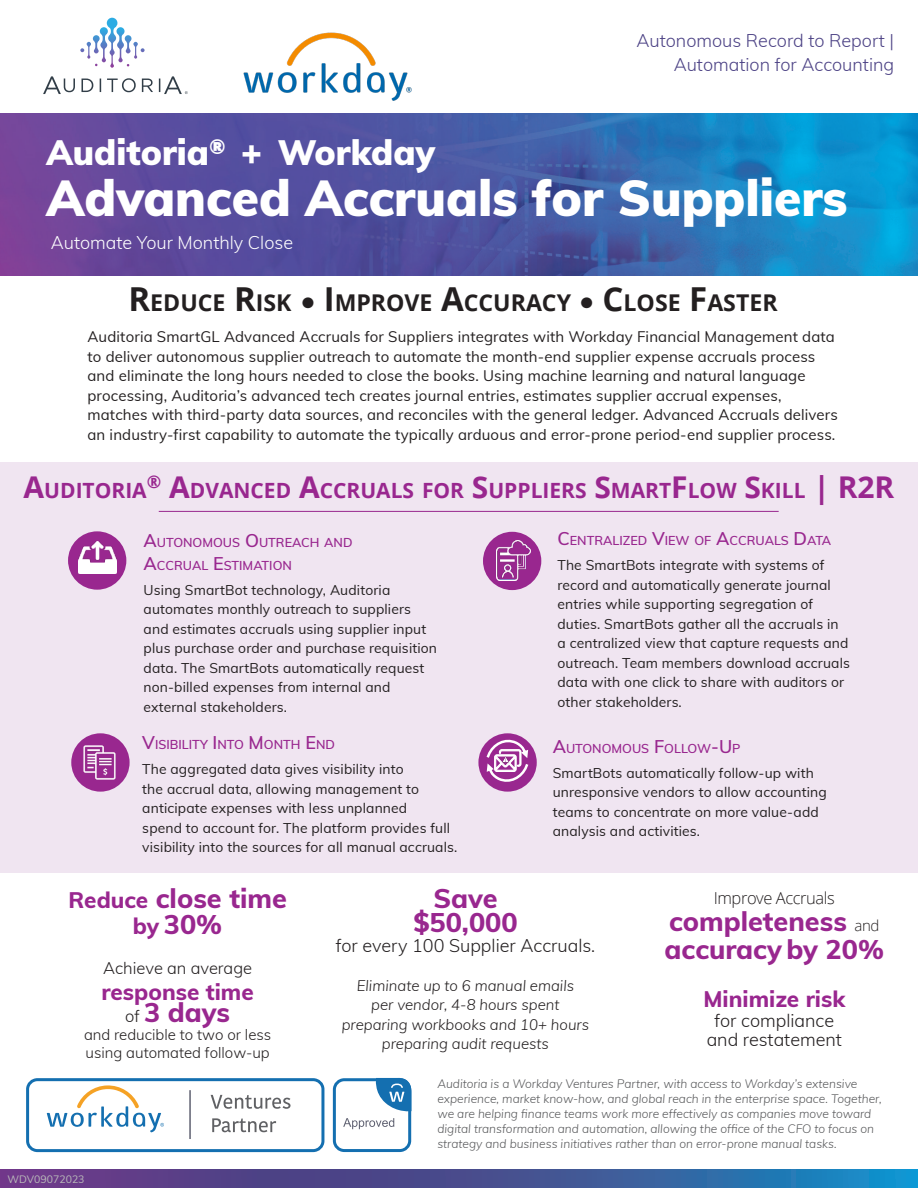
<style>
.page{position:relative;width:918px;height:1188px;background:#fff}
.page>*{position:absolute;margin:0;border:0;box-sizing:border-box;transform-origin:0 0}
.MainHead{font:900 49.5px "Muli";color:#fff}
.MainHead-2{font:900 34.5px "Muli";color:#fff}
.t1{font:800 27px/28.5px "Muli";color:#99278f}
.Heading_Level2{font:700 23.1px "Open Sans";color:#231f20}
.t2{font:800 22.5px "Muli";color:#99278f}
.Heading_Level2-2{font:700 21px "Open Sans";color:#99278f}
.t3{font:300 18px "Muli";color:#231f20}
.t4{font:300 18px "Muli";color:#4c4285}
.t5{font:300 18px "Muli";color:#fff}
.t6{font:300 16.5px "Muli";color:#231f20}
.t7{font:300 16.5px "Open Sans";letter-spacing:-.025em;color:#231f20}
.Opening_Para{font:15px/19.5px "Muli";letter-spacing:.01em;color:#231f20}
.t8{font:italic 300 15px/19.5px "Muli";color:#231f20;text-align:center}
.t9{font:300 15px/18px "Muli";color:#231f20}
.Feature_List_Para{font:13.8px/19.5px "Muli";letter-spacing:.01em;color:#231f20}
.Heading_Level2-3{font:600 12.6px/22.5px "Muli";color:#99278f}
.Paragraph_Style_1{font:italic 300 12px/15px "Muli";color:#57585a}
.t10{font:10.5px "Muli";color:#babbba}
.s1{font-size:36px}
.s2{font-size:33px}
.s3{font-family:"Muli";font-weight:300;font-size:30px}
.s4{font-size:30px}
.s5{font-size:18px}
.s6{font-size:22.5px}
.s7{font-weight:300;font-size:16.5px;color:#231f20}
.s8{font-family:"Open Sans";font-weight:300;font-size:15px;color:#231f20}
</style>
<div class="page">
<svg style="left:0;top:1170px;width:918px;height:18px;background:#435698"></svg>
<div style="left:0;top:462px;width:918px;height:411px;background:#f0e5f1"></div>
<hr style="left:159px;top:511px;width:620px;height:1px;background:#99278f">
<img style="left:0;top:114px;width:918px;height:161px">
<svg style="left:80px;top:18px;width:65px;height:50px"></svg>
<svg style="left:43px;top:76px;width:145px;height:18px"></svg>
<div style="left:26px;top:1078px;width:298px;height:74px;border:3px solid #146fb0;border-radius:10px"></div>
<div style="left:333px;top:1078px;width:78px;height:74px;border:3px solid #146fb0;border-radius:10px"></div>
<svg style="left:47px;top:1085px;width:117px;height:48px"></svg>
<svg style="left:343px;top:1078px;width:68px;height:51px"></svg>
<hr style="left:189px;top:1090px;width:2px;height:49px;background:#5f6171">
<svg style="left:211px;top:1095px;width:80px;height:14px"></svg>
<svg style="left:212px;top:1118px;width:64px;height:14px"></svg>
<img style="left:243px;top:32px;width:169px;height:69px">
<div style="left:68px;top:531px;width:58px;height:59px;background:#99278f;border-radius:50%"></div>
<img style="left:78px;top:541px;width:38px;height:33px">
<div style="left:478px;top:733px;width:59px;height:59px;background:#99278f;border-radius:50%"></div>
<svg style="left:487px;top:740px;width:41px;height:42px"></svg>
<div style="left:71px;top:733px;width:59px;height:59px;background:#99278f;border-radius:50%"></div>
<img style="left:83px;top:745px;width:33px;height:35px">
<div style="left:483px;top:532px;width:58px;height:58px;background:#99278f;border-radius:50%"></div>
<img style="left:497px;top:540px;width:34px;height:41px">
<p class="t4" style="left:636px;top:27px;width:259px">Autonomous Record to Report |</p>
<p class="t4" style="left:674px;top:51px;width:222px">Automation for Accounting</p>
<p class="MainHead-2" style="left:46px;top:127px;width:390px">Auditoria<sup>®</sup> <span class="s1">+</span> Workday</p>
<p class="MainHead" style="left:46px;top:162px;width:803px">Advanced Accruals for Suppliers</p>
<p class="t5" style="left:51px;top:230px;width:244px">Automate Your Monthly Close</p>
<p class="Heading_Level2" style="left:129px;top:286px;width:651px"><span class="s2">R</span>EDUCE <span class="s2">R</span>ISK <span class="s3">•</span> <span class="s2">I</span> MPROVE <span class="s2">A</span>CCURACY <span class="s3">•</span> <span class="s2">C</span>LOSE <span class="s2">F</span>ASTER</p>
<p class="Opening_Para" style="left:87px;top:326px;width:752px">Auditoria SmartGL Advanced Accruals for Suppliers integrates with Workday Financial Management data to deliver autonomous supplier outreach to automate the month-end supplier expense accruals process and eliminate the long hours needed to close the books. Using machine learning and natural language processing, Auditoria’s advanced tech creates journal entries, estimates supplier accrual expenses, matches with third-party data sources, and reconciles with the general ledger. Advanced Accruals delivers an industry-first capability to automate the typically arduous and error-prone period-end supplier process.</p>
<p class="Heading_Level2-2" style="left:24px;top:475px;width:870px"><span class="s4">A</span>UDITORIA<sup>®</sup> <span class="s4">A</span>DVANCED <span class="s4">A</span>CCRUALS FOR <span class="s4">S</span>UPPLIERS <span class="s4">S</span>MART<span class="s4">F</span> LOW <span class="s4">S</span>KILL <span class="s4">| R2R</span></p>
<p class="Heading_Level2-3" style="left:144px;top:531px;width:210px"><span class="s5">A</span>UTONOMOUS <span class="s5">O</span> UTREACH AND<br><span class="s5">A</span>CCRUAL <span class="s5">E</span>STIMATION</p>
<p class="Feature_List_Para" style="left:144px;top:579px;width:295px">Using SmartBot technology, Auditoria automates monthly outreach to suppliers and estimates accruals using supplier input plus purchase order and purchase requisition data. The SmartBots automatically request non-billed expenses from internal and external stakeholders.</p>
<p class="Heading_Level2-3" style="left:142px;top:733px;width:194px"><span class="s5">V</span>ISIBILITY <span class="s5">I</span> NTO <span class="s5">M</span> ONTH <span class="s5">E</span>ND</p>
<p class="Feature_List_Para" style="left:142px;top:759px;width:317px">The aggregated data gives visibility into<br>the accrual data, allowing management to anticipate expenses with less unplanned<br>spend to account for. The platform provides full visibility into the sources for all manual accruals.</p>
<p class="Heading_Level2-3" style="left:558px;top:529px;width:275px"><span class="s5">C</span>ENTRALIZED <span class="s5">V</span>IEW OF <span class="s5">A</span>CCRUALS <span class="s5">D</span>ATA</p>
<p class="Feature_List_Para" style="left:558px;top:555px;width:294px">The SmartBots integrate with systems of record and automatically generate journal entries while supporting segregation of duties. SmartBots gather all the accruals in a centralized view that capture requests and outreach. Team members download accruals data with one click to share with auditors or other stakeholders.</p>
<p class="Heading_Level2-3" style="left:553px;top:736px;width:189px"><span class="s5">A</span>UTONOMOUS <span class="s5">F</span>OLLOW<span class="s5">-U</span> P</p>
<p class="Feature_List_Para" style="left:553px;top:762px;width:276px">SmartBots automatically follow-up with unresponsive vendors to allow accounting teams to concentrate on more value-add analysis and activities.</p>
<p class="t1" style="left:68px;top:883px;width:220px"><span class="s6">Reduce</span> close time</p>
<p class="t1" style="left:133px;top:909px;width:91px"><span class="s6">by</span> 30%</p>
<p class="t6" style="left:103px;top:956px;width:150px">Achieve an average</p>
<p class="t2" style="left:102px;top:975px;width:154px">response time</p>
<p class="t1" style="left:125px;top:997px;width:106px"><span class="s7">of</span> 3 days</p>
<p class="t9" style="left:84px;top:1025px;width:189px">and reducible to two or less using automated follow-up</p>
<p class="t10" style="left:8px;top:1172px;width:79px">WDV09072023</p>
<p class="t1" style="left:433px;top:883px;width:66px">Save</p>
<p class="t1" style="left:413px;top:907px;width:106px">$50,000</p>
<p class="t3" style="left:336px;top:932px;width:261px">for every 100 Supplier Accruals.</p>
<p class="t8" style="left:342px;top:975px;width:249px">Eliminate up to 6 manual emails<br>per vendor, 4-8 hours spent preparing workbooks and 10+ hours preparing audit requests</p>
<p class="t7" style="left:714px;top:886px;width:123px">Improve Accruals</p>
<p class="t1" style="left:665px;top:905px;width:221px">completeness <span class="s8">and </span>accuracy by 20%</p>
<p class="t2" style="left:703px;top:983px;width:143px">Minimize risk</p>
<p class="t3" style="left:714px;top:1007px;width:121px">for compliance</p>
<p class="t3" style="left:707px;top:1027px;width:137px">and restatement</p>
<p class="Paragraph_Style_1" style="left:437px;top:1075px;width:446px">Auditoria is a Workday Ventures Partner, with access to Workday’s extensive experience, market know-how, and global reach in the enterprise space. Together, we are helping finance teams work more effectively as companies move toward digital transformation and automation, allowing the office of the CFO to focus on strategy and business initiatives rather than on error-prone manual tasks.</p>
</div>
